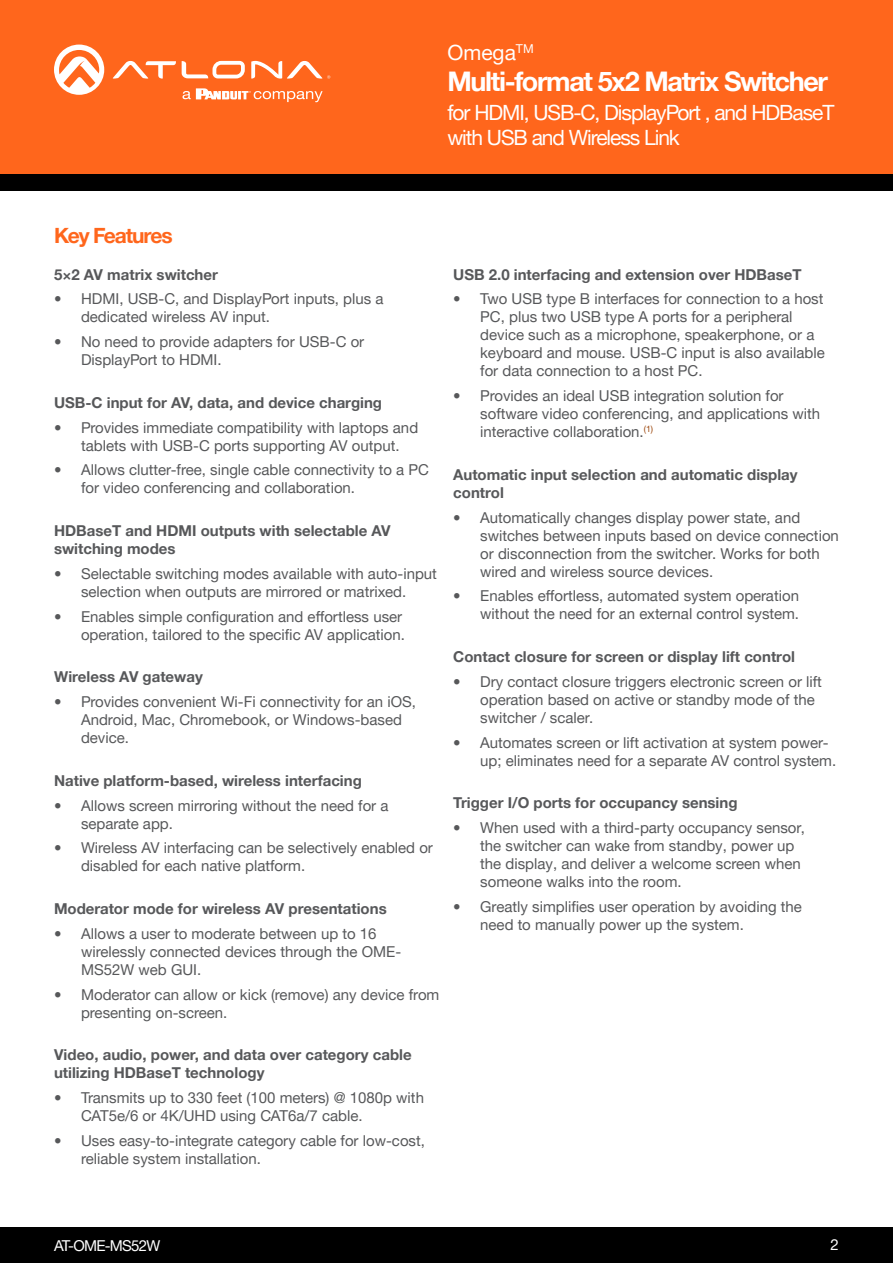
<style>
.page{position:relative;width:893px;height:1263px;background:#fff}
.page>*{position:absolute;margin:0;border:0;box-sizing:border-box;transform-origin:0 0}
.t1{font:700 27px "Helvetica Neue LTW1 G";letter-spacing:-.05em;color:#fff}
.t2{font:21px/25.2px "Helvetica Neue LTW1 G";letter-spacing:-.05em;color:#fff}
.Product_Type_First_P{font:700 21px "Helvetica Neue LTW1 G";letter-spacing:-.05em;color:#ff661c}
.t3{font:15px/18px "Helvetica Neue LTW1 G";color:#57585a}
.General_Text_Bold_Wa{font:700 15px/18px "Helvetica Neue LTW1 G";color:#57585a}
.Bullets{font:700 15px "Helvetica Neue LTW1 G";color:#57585a}
.t4{font:15px "Helvetica Neue LTW1 G";letter-spacing:-.05em;color:#fff}
</style>
<div class="page">
<div style="left:0;top:1227px;width:893px;height:36px;background:#000"></div>
<div style="left:0;top:0;width:893px;height:174px;background:#ff661c"></div>
<div style="left:0;top:174px;width:893px;height:17px;background:#000"></div>
<svg style="left:182px;top:61px;width:63px;height:17px"></svg>
<svg style="left:113px;top:61px;width:63px;height:18px"></svg>
<svg style="left:251px;top:61px;width:79px;height:18px"></svg>
<svg style="left:54px;top:45px;width:50px;height:50px"></svg>
<svg style="left:183px;top:88px;width:140px;height:14px"></svg>
<h2 class="t2" style="left:447px;top:39px;width:88px">Omega<sup>TM</sup></h2>
<h1 class="t1" style="left:447px;top:65px;width:382px">Multi-format 5x2 Matrix Switcher</h1>
<h2 class="t2" style="left:447px;top:99px;width:389px">for HDMI, USB-C, DisplayPort , and HDBaseT with USB and Wireless Link</h2>
<p class="Product_Type_First_P" style="left:54px;top:223px;width:120px">Key Features</p>
<p class="General_Text_Bold_Wa" style="left:54px;top:265px;width:165px">5×2 AV matrix switcher</p>
<p class="t3" style="left:81px;top:290px;width:304px;text-indent:-27px">• HDMI, USB-C, and DisplayPort inputs, plus a dedicated wireless AV input.</p>
<p class="t3" style="left:81px;top:333px;width:285px;text-indent:-27px">• No need to provide adapters for USB-C or<br>DisplayPort to HDMI.</p>
<p class="General_Text_Bold_Wa" style="left:54px;top:393px;width:330px">USB-C input for AV, data, and device charging</p>
<p class="t3" style="left:54px;top:418px;width:366px;text-align:center">• Provides immediate compatibility with laptops and tablets with USB-C ports supporting AV output.</p>
<p class="t3" style="left:81px;top:461px;width:349px;text-indent:-27px">• Allows clutter-free, single cable connectivity to a PC for video conferencing and collaboration.</p>
<p class="General_Text_Bold_Wa" style="left:54px;top:522px;width:338px">HDBaseT and HDMI outputs with selectable AV switching modes</p>
<p class="t3" style="left:54px;top:564px;width:384px;text-align:center">• Selectable switching modes available with auto-input selection when outputs are mirrored or matrixed.</p>
<p class="t3" style="left:54px;top:607px;width:353px;text-align:right">• Enables simple configuration and effortless user operation, tailored to the specific AV application.</p>
<p class="General_Text_Bold_Wa" style="left:54px;top:668px;width:150px">Wireless AV gateway</p>
<p class="t3" style="left:81px;top:693px;width:337px;text-indent:-27px">• Provides convenient Wi-Fi connectivity for an iOS,<br>Android, Mac, Chromebook, or Windows-based device.</p>
<p class="Bullets" style="left:54px;top:771px;width:309px">Native platform-based, wireless interfacing</p>
<p class="t3" style="left:81px;top:796px;width:309px;text-indent:-27px">• Allows screen mirroring without the need for a separate app.</p>
<p class="t3" style="left:81px;top:839px;width:353px;text-indent:-27px">• Wireless AV interfacing can be selectively enabled or disabled for each native platform.</p>
<p class="General_Text_Bold_Wa" style="left:54px;top:900px;width:334px">Moderator mode for wireless AV presentations</p>
<p class="t3" style="left:81px;top:924px;width:322px;text-indent:-27px">• Allows a user to moderate between up to 16 wirelessly connected devices through the OME-<br>MS52W web GUI.</p>
<p class="t3" style="left:81px;top:985px;width:360px;text-indent:-27px">• Moderator can allow or kick (remove) any device from presenting on-screen.</p>
<p class="General_Text_Bold_Wa" style="left:54px;top:1046px;width:359px">Video, audio, power, and data over category cable utilizing HDBaseT technology</p>
<p class="t3" style="left:81px;top:1089px;width:345px;text-indent:-27px">• Transmits up to 330 feet (100 meters) @ 1080p with<br>CAT5e/6 or 4K/UHD using CAT6a/7 cable.</p>
<p class="t3" style="left:81px;top:1131px;width:345px;text-indent:-27px">• Uses easy-to-integrate category cable for low-cost, reliable system installation.</p>
<p class="General_Text_Bold_Wa" style="left:453px;top:265px;width:350px">USB 2.0 interfacing and extension over HDBaseT</p>
<p class="t3" style="left:480px;top:290px;width:346px;text-indent:-27px">• Two USB type B interfaces for connection to a host PC, plus two USB type A ports for a peripheral device such as a microphone, speakerphone, or a keyboard and mouse. USB-C input is also available for data connection to a host PC.</p>
<p class="t3" style="left:480px;top:387px;width:342px;text-indent:-27px">• Provides an ideal USB integration solution for software video conferencing, and applications with interactive collaboration.<sup>(1)</sup></p>
<p class="General_Text_Bold_Wa" style="left:453px;top:465px;width:346px">Automatic input selection and automatic display control</p>
<p class="t3" style="left:480px;top:508px;width:360px;text-indent:-27px">• Automatically changes display power state, and switches between inputs based on device connection or disconnection from the switcher. Works for both wired and wireless source devices.</p>
<p class="t3" style="left:453px;top:587px;width:347px;text-align:right">• Enables effortless, automated system operation without the need for an external control system.</p>
<p class="General_Text_Bold_Wa" style="left:453px;top:648px;width:343px">Contact closure for screen or display lift control</p>
<p class="t3" style="left:480px;top:672px;width:343px;text-indent:-27px">• Dry contact closure triggers electronic screen or lift operation based on active or standby mode of the switcher / scaler.</p>
<p class="t3" style="left:480px;top:733px;width:357px;text-indent:-27px">• Automates screen or lift activation at system power&shy;up; eliminates need for a separate AV control system.</p>
<p class="General_Text_Bold_Wa" style="left:453px;top:794px;width:286px">Trigger I/O ports for occupancy sensing</p>
<p class="t3" style="left:480px;top:819px;width:326px;text-indent:-27px">• When used with a third-party occupancy sensor, the switcher can wake from standby, power up the display, and deliver a welcome screen when someone walks into the room.</p>
<p class="t3" style="left:480px;top:897px;width:323px;text-indent:-27px">• Greatly simplifies user operation by avoiding the need to manually power up the system.</p>
<p class="t4" style="left:54px;top:1236px;width:108px">AT-OME-MS52W</p>
<p class="t4" style="left:831px;top:1235px;width:10px">2</p>
</div>
